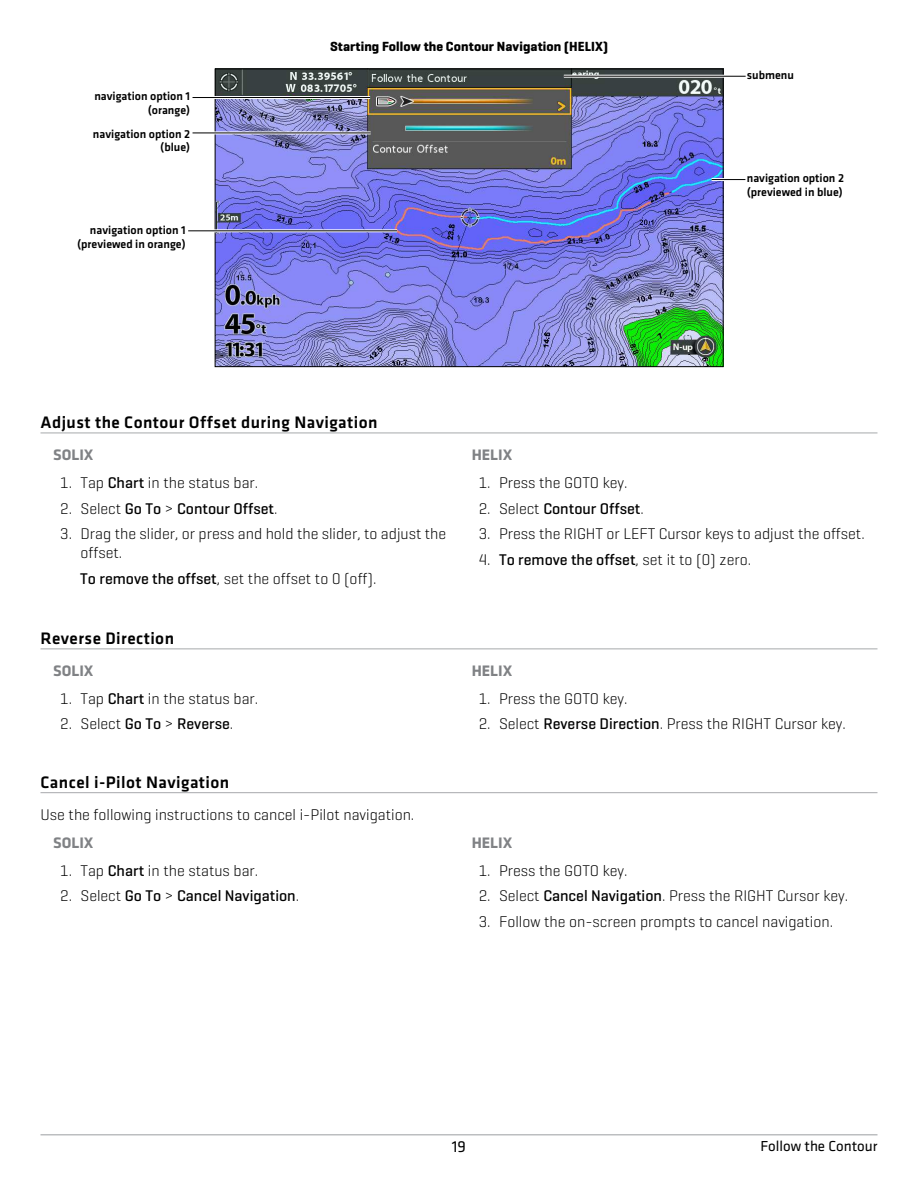
<style>
.page{position:relative;width:918px;height:1188px;background:#fff}
.page>*{position:absolute;margin:0;border:0;box-sizing:border-box;transform-origin:0 0}
.t1{font:500 17.25px "Klavika";letter-spacing:.025em;color:#000}
.t2{font:16.5px "Klavika";color:#000}
.t3{font:300 15.75px "Geogrotesque";color:#000101}
.t4{font:300 15.75px/18.9px "Geogrotesque";color:#000}
.t5{font:500 15.75px "Geogrotesque";color:#000}
.t6{font:700 15.75px "Klavika";color:#808285}
.t7{font:15px "Klavika";color:#000}
.t8{font:700 13.5px "Geogrotesque";letter-spacing:.01em;color:#000}
.t9{font:500 12px/13.5px "Klavika";color:#000;text-align:right}
.s1{font-weight:500}
.s2{font-weight:300}
.s3{color:#000}
.s4{font-weight:300;color:#000101}
.s5{font-weight:500;color:#000}
</style>
<div class="page">
<hr style="left:40px;top:1134px;width:837px;height:2px;background:#bcbec0">
<hr style="left:40px;top:433px;width:837px;height:1px;background:#a7a9ac">
<hr style="left:40px;top:649px;width:837px;height:1px;background:#a7a9ac">
<hr style="left:40px;top:792px;width:837px;height:1px;background:#a7a9ac">
<img style="left:217px;top:71px;width:505px;height:294px">
<div style="left:215px;top:69px;width:509px;height:298px;border:1px solid #000"></div>
<hr style="left:712px;top:178px;width:33px;height:3px;background:#fff">
<hr style="left:712px;top:179px;width:33px;height:1px;background:#000">
<hr style="left:193px;top:131px;width:178px;height:3px;background:#fff">
<hr style="left:193px;top:133px;width:178px;height:1px;background:#000">
<hr style="left:193px;top:96px;width:177px;height:3px;background:#fff">
<hr style="left:193px;top:97px;width:177px;height:1px;background:#000">
<hr style="left:190px;top:229px;width:207px;height:3px;background:#fff">
<hr style="left:188px;top:230px;width:209px;height:1px;background:#000">
<hr style="left:564px;top:75px;width:182px;height:3px;background:#fff">
<hr style="left:564px;top:76px;width:182px;height:1px;background:#000">
<p class="t9" style="left:94px;top:90px;width:97px">navigation option 1 (orange)</p>
<p class="t9" style="left:93px;top:128px;width:99px">navigation option 2 (blue)</p>
<p class="t9" style="left:77px;top:224px;width:110px">navigation option 1 (previewed in orange)</p>
<p class="t8" style="left:330px;top:40px;width:280px">Starting Follow the Contour Navigation (HELIX)</p>
<p class="t9" style="left:747px;top:69px;width:49px">submenu</p>
<p class="t9" style="left:747px;top:172px;width:99px;text-align:left">navigation option 2 (previewed in blue)</p>
<p class="t1" style="left:41px;top:415px;width:338px">Adjust the Contour Offset during Navigation</p>
<p class="t6" style="left:53px;top:448px;width:42px">SOLIX</p>
<p class="t6" style="left:472px;top:448px;width:42px">HELIX</p>
<p class="t4" style="left:60px;top:474px;width:200px">1. Tap <span class="s1">Chart</span> in the status bar.</p>
<p class="t5" style="left:60px;top:502px;width:219px"><span class="s2">2. Select</span> Go To <span class="s2">&gt;</span> Contour Offset<span class="s2">.</span></p>
<p class="t4" style="left:81px;top:526px;width:367px;text-indent:-20px">3. Drag the slider, or press and hold the slider, to adjust the offset.</p>
<p class="t4" style="left:80px;top:570px;width:298px"><span class="s1">To remove the offset</span>, set the offset to 0 (off).</p>
<p class="t3" style="left:479px;top:477px;width:150px"><span class="s3">1.</span> Press the GOTO key.</p>
<p class="t5" style="left:479px;top:502px;width:167px"><span class="s2">2.</span> <span class="s4">Select</span> Contour Offset<span class="s4">.</span></p>
<p class="t3" style="left:479px;top:528px;width:387px"><span class="s3">3.</span> Press the RIGHT or LEFT Cursor keys to adjust the offset.</p>
<p class="t5" style="left:479px;top:553px;width:274px"><span class="s2">4.</span> To remove the offset<span class="s4">, set it to (0) zero.</span></p>
<p class="t1" style="left:40px;top:631px;width:135px">Reverse Direction</p>
<p class="t6" style="left:53px;top:664px;width:42px">SOLIX</p>
<p class="t6" style="left:472px;top:664px;width:42px">HELIX</p>
<p class="t4" style="left:60px;top:690px;width:200px">1. Tap <span class="s1">Chart</span> in the status bar.</p>
<p class="t5" style="left:60px;top:718px;width:174px"><span class="s2">2. Select</span> Go To <span class="s2">&gt;</span> Reverse<span class="s2">.</span></p>
<p class="t3" style="left:479px;top:692px;width:150px"><span class="s3">1.</span> Press the GOTO key.</p>
<p class="t3" style="left:479px;top:718px;width:369px"><span class="s3">2.</span> Select <span class="s5">Reverse Direction</span>. Press the RIGHT Cursor key.</p>
<p class="t1" style="left:40px;top:775px;width:190px">Cancel i-Pilot Navigation</p>
<p class="t4" style="left:40px;top:807px;width:375px">Use the following instructions to cancel i-Pilot navigation.</p>
<p class="t6" style="left:53px;top:836px;width:42px">SOLIX</p>
<p class="t6" style="left:472px;top:836px;width:42px">HELIX</p>
<p class="t4" style="left:60px;top:862px;width:200px">1. Tap <span class="s1">Chart</span> in the status bar.</p>
<p class="t5" style="left:60px;top:890px;width:240px"><span class="s2">2. Select</span> Go To <span class="s2">&gt;</span> Cancel Navigation<span class="s2">.</span></p>
<p class="t3" style="left:479px;top:864px;width:150px"><span class="s3">1.</span> Press the GOTO key.</p>
<p class="t3" style="left:479px;top:890px;width:371px"><span class="s3">2.</span> Select <span class="s5">Cancel Navigation</span>. Press the RIGHT Cursor key.</p>
<p class="t3" style="left:479px;top:916px;width:356px"><span class="s3">3.</span> Follow the on-screen prompts to cancel navigation.</p>
<p class="t2" style="left:452px;top:1140px;width:16px">19</p>
<p class="t7" style="left:760px;top:1140px;width:119px">Follow the Contour</p>
</div>
